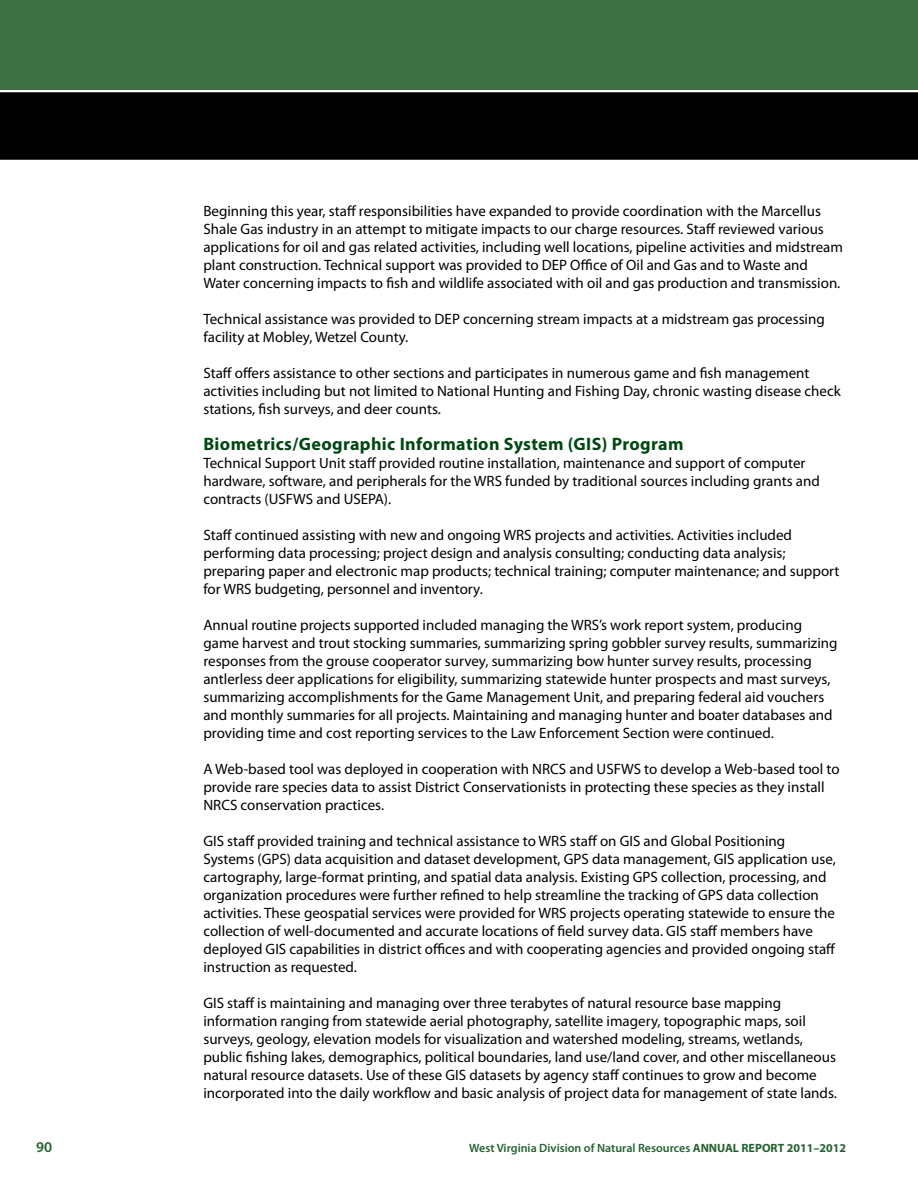
<style>
.page{position:relative;width:918px;height:1188px;background:#fff}
.page>*{position:absolute;margin:0;border:0;box-sizing:border-box;transform-origin:0 0}
.t1{font:700 18px "Myriad Pro";letter-spacing:.02em;color:#004712}
.t2{font:15px/18px "Myriad Pro";color:#000}
.t3{font:600 15px "Myriad Pro";color:#276232}
.t4{font:600 12px "Myriad Pro";color:#276232}
.s1{font-weight:700}
</style>
<div class="page">
<div style="left:0;top:92px;width:918px;height:68px;background:#000"></div>
<div style="left:0;top:0;width:918px;height:90px;background:#3d7145"></div>
<p class="t2" style="left:203px;top:202px;width:641px">Beginning this year, staff responsibilities have expanded to provide coordination with the Marcellus Shale Gas industry in an attempt to mitigate impacts to our charge resources. Staff reviewed various applications for oil and gas related activities, including well locations, pipeline activities and midstream plant construction. Technical support was provided to DEP Office of Oil and Gas and to Waste and Water concerning impacts to fish and wildlife associated with oil and gas production and transmission.</p>
<p class="t2" style="left:203px;top:310px;width:623px">Technical assistance was provided to DEP concerning stream impacts at a midstream gas processing facility at Mobley, Wetzel County.</p>
<p class="t2" style="left:203px;top:364px;width:639px">Staff offers assistance to other sections and participates in numerous game and fish management activities including but not limited to National Hunting and Fishing Day, chronic wasting disease check stations, fish surveys, and deer counts.</p>
<p class="t1" style="left:203px;top:432px;width:482px">Biometrics/Geographic Information System (GIS) Program</p>
<p class="t2" style="left:203px;top:454px;width:618px">Technical Support Unit staff provided routine installation, maintenance and support of computer hardware, software, and peripherals for the WRS funded by traditional sources including grants and contracts (USFWS and USEPA).</p>
<p class="t2" style="left:203px;top:526px;width:638px">Staff continued assisting with new and ongoing WRS projects and activities. Activities included performing data processing; project design and analysis consulting; conducting data analysis; preparing paper and electronic map products; technical training; computer maintenance; and support for WRS budgeting, personnel and inventory.</p>
<p class="t2" style="left:203px;top:616px;width:636px">Annual routine projects supported included managing the WRS’s work report system, producing game harvest and trout stocking summaries, summarizing spring gobbler survey results, summarizing responses from the grouse cooperator survey, summarizing bow hunter survey results, processing antlerless deer applications for eligibility, summarizing statewide hunter prospects and mast surveys, summarizing accomplishments for the Game Management Unit, and preparing federal aid vouchers and monthly summaries for all projects. Maintaining and managing hunter and boater databases and providing time and cost reporting services to the Law Enforcement Section were continued.</p>
<p class="t2" style="left:203px;top:760px;width:638px">A Web-based tool was deployed in cooperation with NRCS and USFWS to develop a Web-based tool to provide rare species data to assist District Conservationists in protecting these species as they install<br>NRCS conservation practices.</p>
<p class="t2" style="left:203px;top:832px;width:634px">GIS staff provided training and technical assistance to WRS staff on GIS and Global Positioning Systems (GPS) data acquisition and dataset development, GPS data management, GIS application use, cartography, large-format printing, and spatial data analysis. Existing GPS collection, processing, and organization procedures were further refined to help streamline the tracking of GPS data collection activities. These geospatial services were provided for WRS projects operating statewide to ensure the collection of well-documented and accurate locations of field survey data. GIS staff members have deployed GIS capabilities in district offices and with cooperating agencies and provided ongoing staff instruction as requested.</p>
<p class="t2" style="left:203px;top:994px;width:635px">GIS staff is maintaining and managing over three terabytes of natural resource base mapping information ranging from statewide aerial photography, satellite imagery, topographic maps, soil surveys, geology, elevation models for visualization and watershed modeling, streams, wetlands, public fishing lakes, demographics, political boundaries, land use/land cover, and other miscellaneous natural resource datasets. Use of these GIS datasets by agency staff continues to grow and become incorporated into the daily workflow and basic analysis of project data for management of state lands.</p>
<p class="t3" style="left:36px;top:1137px;width:18px">90</p>
<p class="t4" style="left:469px;top:1140px;width:378px">West Virginia Division of Natural Resources <span class="s1">ANNUAL REPORT 2011–2012</span></p>
</div>
